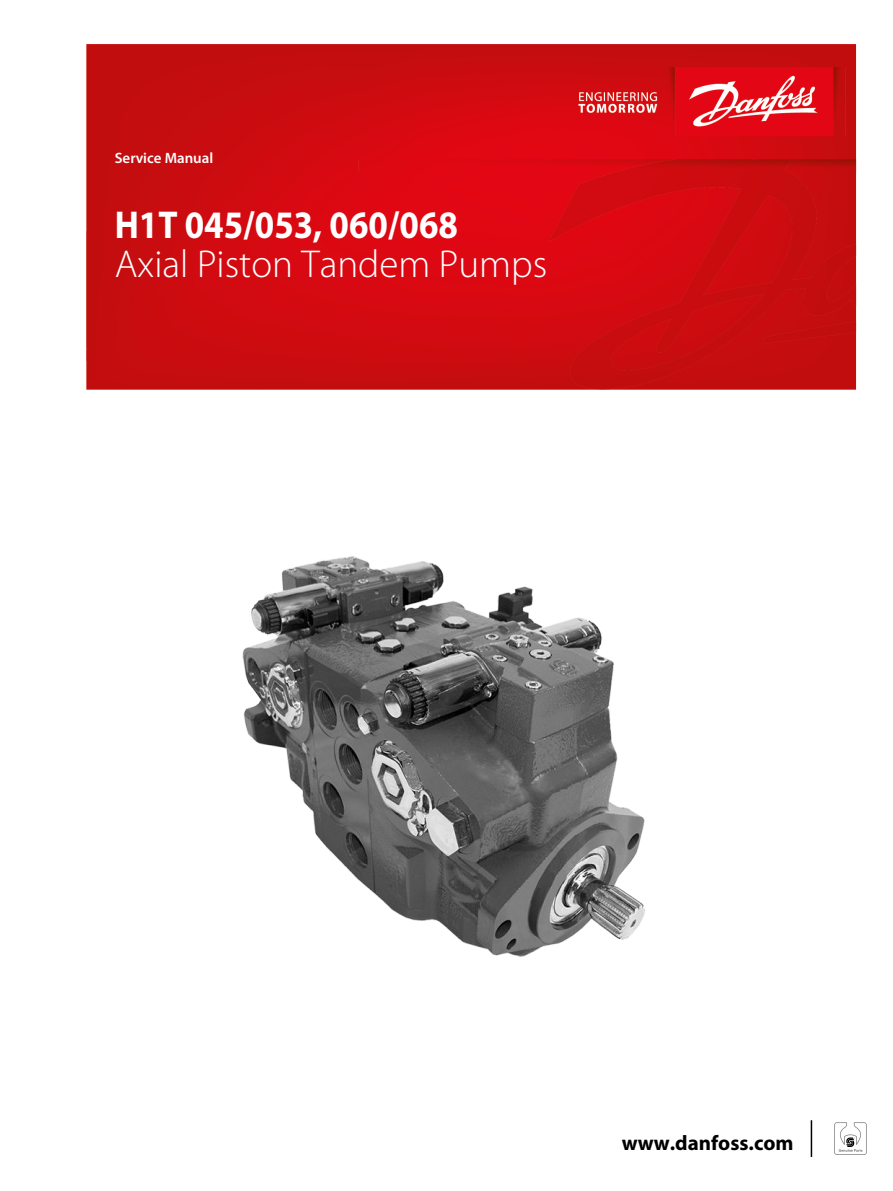
<style>
.page{position:relative;width:893px;height:1191px;background:#fff}
.page>*{position:absolute;margin:0;border:0;box-sizing:border-box;transform-origin:0 0}
.t1{font:300 39px "Myriad Pro";color:#fff}
.t2{font:700 39px "Myriad Pro";color:#fff;scale:.9 1}
.t3{font:700 21px "Myriad Pro";color:#000}
.t4{font:600 15px "Myriad Pro";color:#fff}
</style>
<div class="page">
<img style="left:86px;top:44px;width:771px;height:346px">
<img style="left:242px;top:556px;width:403px;height:401px">
<svg style="left:834px;top:1122px;width:33px;height:32px"></svg>
<hr style="left:811px;top:1120px;width:1px;height:37px;background:#000">
<p class="t4" style="left:115px;top:149px;width:100px">Service Manual</p>
<p class="t2" style="left:115px;top:199px;width:383px">H1T 045/053, 060/068</p>
<p class="t1" style="left:115px;top:242px;width:434px">Axial Piston Tandem Pumps</p>
<p class="t3" style="left:622px;top:1128px;width:173px">www.danfoss.com</p>
</div>
